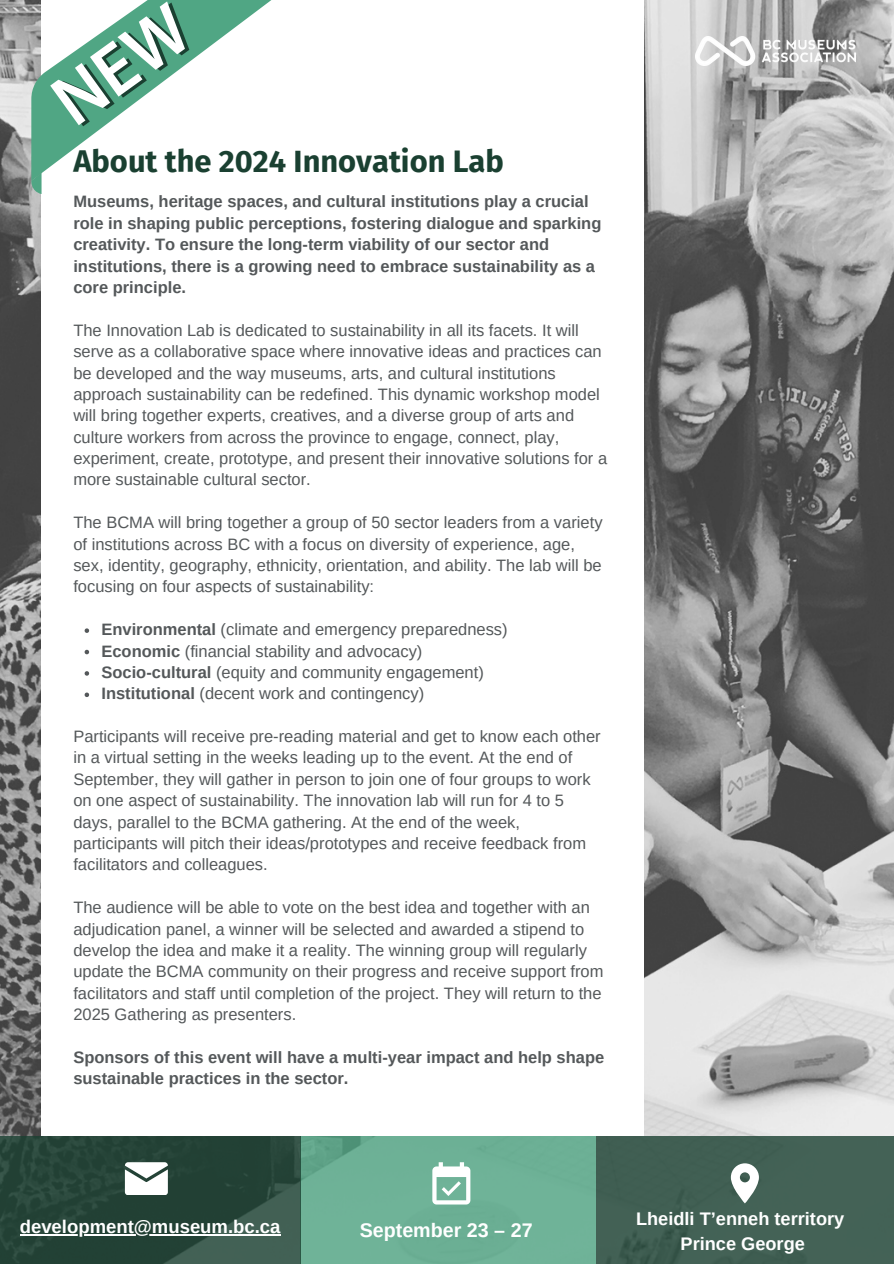
<style>
.page{position:relative;width:894px;height:1264px;background:#fff}
.page>*{position:absolute;margin:0;border:0;box-sizing:border-box;transform-origin:0 0}
.t1{font:700 30.9px "Fira Sans";color:#1a4031}
.t2{font:700 19.65px "Arimo";color:#fff}
.t3{font:700 18.45px "Arimo";color:#fff}
.t4{font:700 18.15px/24.8px "Arimo";color:#fff;text-align:center}
.t5{font:16.5px/21.3px "Arimo";color:#54585a}
.t6{font:700 16.5px/21.3px "Arimo";color:#54585a}
.s1{font-weight:700}
</style>
<div class="page">
<img style="left:0;top:0;width:893px;height:1135px">
<div style="left:42px;top:0;width:602px;height:1135px;background:#fff"></div>
<div style="left:300px;top:1135px;width:295px;height:128px;background:#6eb197"></div>
<svg style="left:432px;top:1162px;width:38px;height:42px"></svg>
<div style="left:595px;top:1135px;width:298px;height:128px;background:#436256"></div>
<svg style="left:730px;top:1163px;width:28px;height:40px"></svg>
<svg style="left:0;top:1135px;width:300px;height:128px;background:#2c4a3e"></svg>
<svg style="left:125px;top:1162px;width:43px;height:32px"></svg>
<svg style="left:30px;top:173px;width:12px;height:21px"></svg>
<svg style="left:31px;top:0;width:241px;height:181px"></svg>
<svg style="left:50px;top:1px;width:139px;height:125px"></svg>
<svg style="left:85px;top:628px;width:4px;height:5px"></svg>
<svg style="left:85px;top:649px;width:4px;height:5px"></svg>
<svg style="left:85px;top:671px;width:4px;height:4px"></svg>
<svg style="left:85px;top:692px;width:4px;height:5px"></svg>
<hr style="left:20px;top:1234px;width:260px;height:1px;background:#fff">
<img style="left:695px;top:37px;width:160px;height:28px">
<h1 class="t1" style="left:73px;top:144px;width:432px">About the 2024 Innovation Lab</h1>
<p class="t6" style="left:73px;top:191px;width:529px">Museums, heritage spaces, and cultural institutions play a crucial role in shaping public perceptions, fostering dialogue and sparking creativity. To ensure the long-term viability of our sector and institutions, there is a growing need to embrace sustainability as a core principle.</p>
<p class="t5" style="left:73px;top:319px;width:535px">The Innovation Lab is dedicated to sustainability in all its facets. It will serve as a collaborative space where innovative ideas and practices can be developed and the way museums, arts, and cultural institutions approach sustainability can be redefined. This dynamic workshop model will bring together experts, creatives, and a diverse group of arts and culture workers from across the province to engage, connect, play, experiment, create, prototype, and present their innovative solutions for a more sustainable cultural sector.</p>
<p class="t5" style="left:73px;top:512px;width:530px">The BCMA will bring together a group of 50 sector leaders from a variety of institutions across BC with a focus on diversity of experience, age, sex, identity, geography, ethnicity, orientation, and ability. The lab will be focusing on four aspects of sustainability:</p>
<p class="t5" style="left:101px;top:618px;width:407px"><span class="s1">Environmental</span> (climate and emergency preparedness)<br><span class="s1">Economic</span> (financial stability and advocacy)<br><span class="s1">Socio-cultural</span> (equity and community engagement)<br><span class="s1">Institutional</span> (decent work and contingency)</p>
<p class="t5" style="left:73px;top:725px;width:528px">Participants will receive pre-reading material and get to know each other in a virtual setting in the weeks leading up to the event. At the end of September, they will gather in person to join one of four groups to work on one aspect of sustainability. The innovation lab will run for 4 to 5 days, parallel to the BCMA gathering. At the end of the week, participants will pitch their ideas/prototypes and receive feedback from facilitators and colleagues.</p>
<p class="t5" style="left:73px;top:896px;width:531px">The audience will be able to vote on the best idea and together with an adjudication panel, a winner will be selected and awarded a stipend to develop the idea and make it a reality. The winning group will regularly update the BCMA community on their progress and receive support from facilitators and staff until completion of the project. They will return to the 2025 Gathering as presenters.</p>
<p class="t6" style="left:73px;top:1046px;width:532px">Sponsors of this event will have a multi-year impact and help shape sustainable practices in the sector.</p>
<p class="t3" style="left:20px;top:1216px;width:262px">development@museum.bc.ca</p>
<p class="t2" style="left:359px;top:1218px;width:174px">September 23 – 27</p>
<p class="t4" style="left:636px;top:1206px;width:210px">Lheidli T’enneh territory<br>Prince George</p>
</div>
